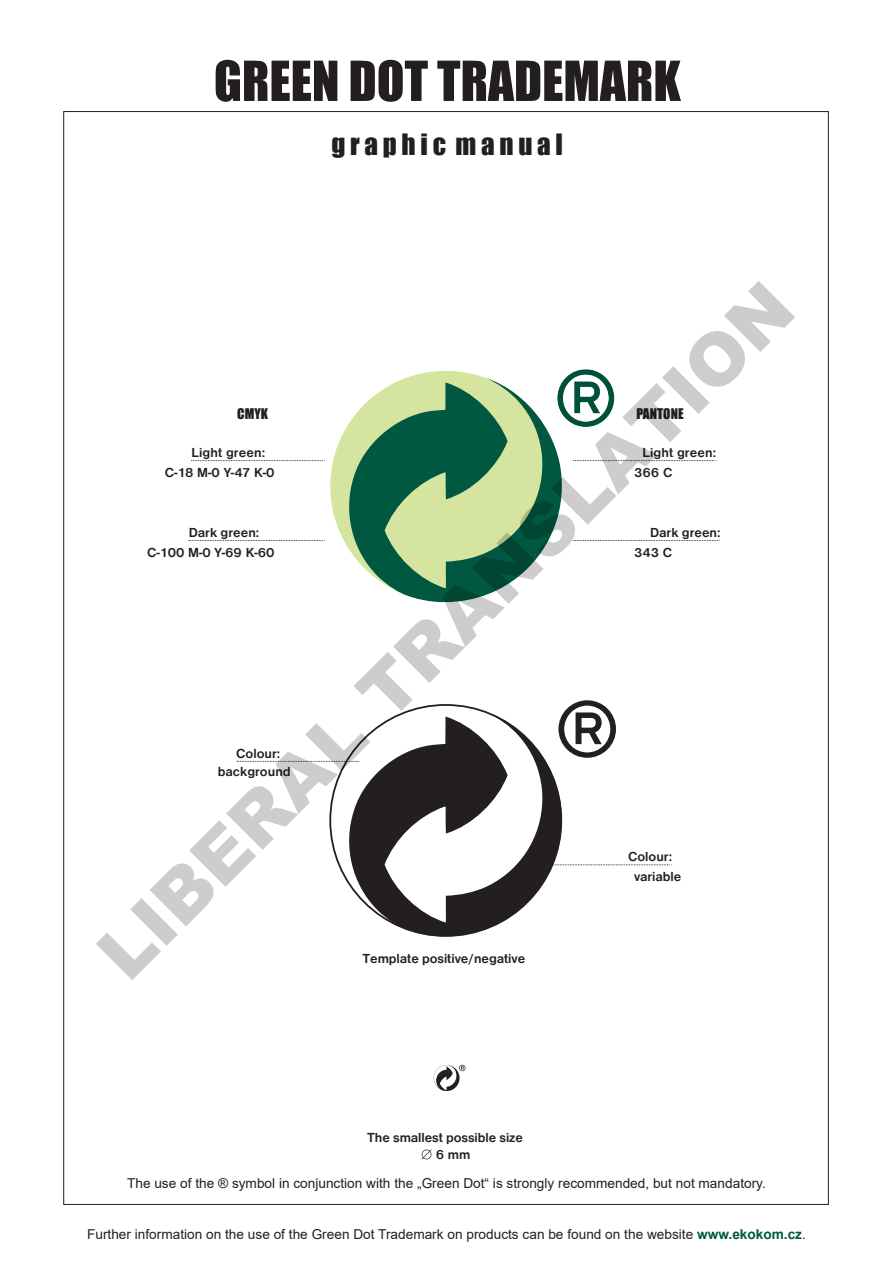
<style>
.page{position:relative;width:893px;height:1263px;background:#fff}
.page>*{position:absolute;margin:0;border:0;box-sizing:border-box;transform-origin:0 0}
.t1{font:900 72px "Arial";color:rgb(0 0 0/.2)}
.t2{font:51px "Impact";color:#231f20}
.t3{font:27px "Impact";color:#231f20}
.t4{font:13.65px "Arial";color:#231f20}
.t5{font:700 13.5px/18.5px "Nimbus San DEE";color:#231f20;text-align:center}
.t6{font:13.5px "Impact";color:#231f20}
.s1{font-weight:700;color:#005840}
</style>
<div class="page">
<div style="left:330px;top:371px;width:231px;height:231px;background:#d5e5a0;border-radius:50%"></div>
<svg style="left:342px;top:378px;width:220px;height:225px"></svg>
<svg style="left:342px;top:712px;width:222px;height:225px"></svg>
<svg style="left:422px;top:1149px;width:10px;height:10px"></svg>
<svg style="left:191px;top:460px;width:134px;height:1px"></svg>
<svg style="left:188px;top:540px;width:137px;height:1px"></svg>
<svg style="left:573px;top:460px;width:144px;height:1px"></svg>
<svg style="left:573px;top:540px;width:147px;height:1px"></svg>
<svg style="left:237px;top:761px;width:122px;height:1px"></svg>
<svg style="left:535px;top:864px;width:137px;height:1px"></svg>
<svg style="left:555px;top:700px;width:61px;height:66px"></svg>
<svg style="left:433px;top:1064px;width:32px;height:27px"></svg>
<img style="left:551px;top:369px;width:64px;height:58px">
<p class="t2" style="left:214px;top:41px;width:468px">GREEN DOT TRADEMARK</p>
<p class="t3" style="left:331px;top:124px;width:233px">g r a p h i c m a n u a l</p>
<h1 class="t1" style="left:73px;top:929px;width:950px;rotate:-45deg">LIBERAL TRANSLATION</h1>
<p class="t6" style="left:237px;top:403px;width:32px">CMYK</p>
<p class="t6" style="left:637px;top:403px;width:48px">PANTONE</p>
<p class="t5" style="left:192px;top:443px;width:75px">Light green:</p>
<p class="t5" style="left:642px;top:443px;width:75px">Light green:</p>
<p class="t5" style="left:165px;top:463px;width:111px">C-18 M-0 Y-47 K-0</p>
<p class="t5" style="left:634px;top:463px;width:40px">366 C</p>
<p class="t5" style="left:189px;top:523px;width:72px">Dark green:</p>
<p class="t5" style="left:650px;top:523px;width:72px">Dark green:</p>
<p class="t5" style="left:147px;top:543px;width:129px">C-100 M-0 Y-69 K-60</p>
<p class="t5" style="left:634px;top:543px;width:39px">343 C</p>
<p class="t5" style="left:218px;top:744px;width:74px">Colour: background</p>
<p class="t5" style="left:634px;top:847px;width:49px;line-height:20px;text-align:left;text-indent:-6px">Colour: variable</p>
<p class="t5" style="left:362px;top:949px;width:164px">Template positive/negative</p>
<p class="t5" style="left:367px;top:1128px;width:157px">The smallest possible size</p>
<p class="t5" style="left:436px;top:1145px;width:36px">6 mm</p>
<p class="t4" style="left:127px;top:1174px;width:640px">The use of the ® symbol in conjunction with the „Green Dot“ is strongly recommended, but not mandatory.</p>
<p class="t4" style="left:87px;top:1224px;width:720px">Further information on the use of the Green Dot Trademark on products can be found on the website <span class="s1">www.ekokom.cz</span>.</p>
</div>
